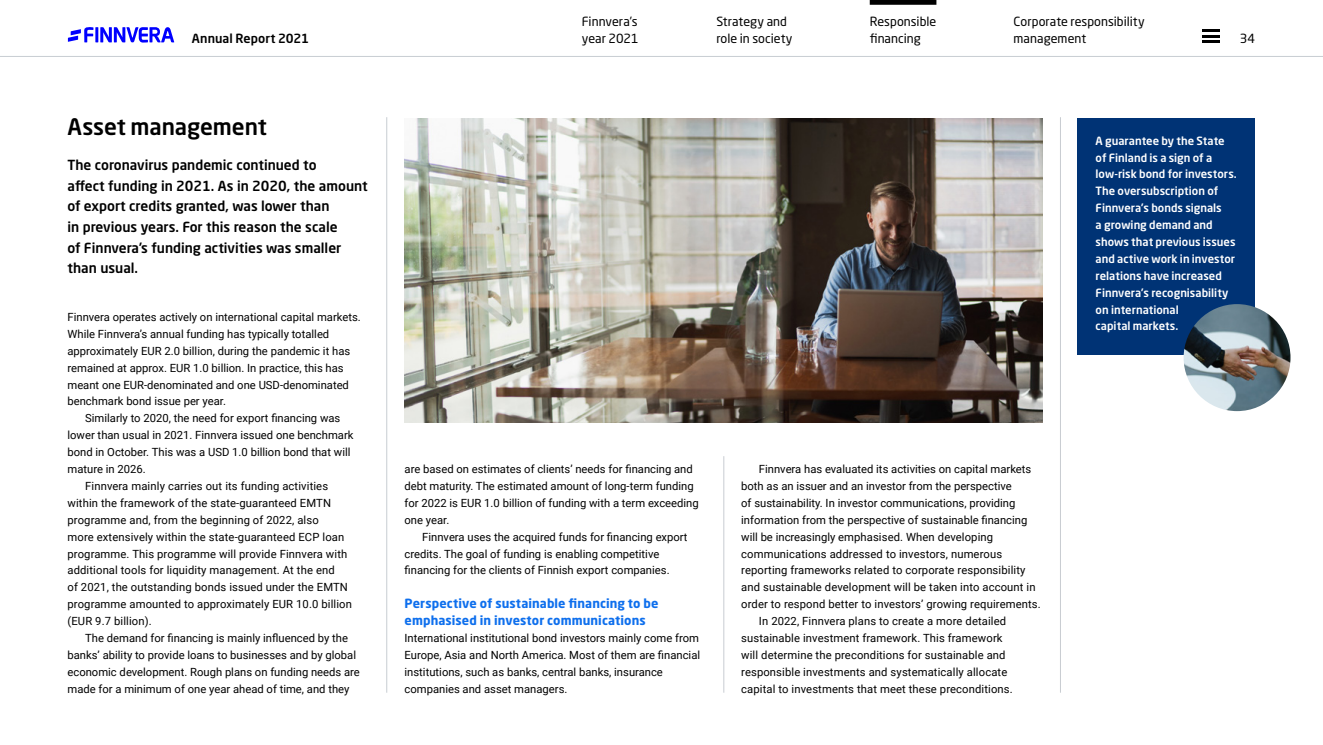
<style>
.page{position:relative;width:1323px;height:745px;background:#fff}
.page>*{position:absolute;margin:0;border:0;box-sizing:border-box;transform-origin:0 0}
.t1{font:500 22.5px "Neo Sans Std";letter-spacing:-.005em;color:#000}
.Lead_1{font:500 13.75px/20.6px "Neo Sans Std";color:#000}
.t2{font:12.5px/16.2px "Neo Sans Std";letter-spacing:.005em;color:#000}
.t3{font:700 12.5px/16.9px "Neo Sans Std";letter-spacing:.01em;color:#0e6fed}
.t4{font:500 12.5px "Neo Sans Std";letter-spacing:.005em;color:#000}
.Body_indent{font:11.25px/16.9px "Roboto";color:#000}
.Body{font:11.25px/16.9px "Roboto";color:#000}
.Infobox_white{font:500 11.25px/16.9px "Neo Sans Std";color:#fff}
</style>
<div class="page">
<hr style="left:386px;top:117px;width:1px;height:575px;background:#c8cdd2">
<hr style="left:1060px;top:117px;width:1px;height:575px;background:#c8cdd2">
<hr style="left:723px;top:456px;width:1px;height:236px;background:#c8cdd2">
<div style="left:1078px;top:118px;width:177px;height:236px;background:#003375"></div>
<img style="left:405px;top:118px;width:637px;height:304px">
<img style="left:1183px;top:304px;width:107px;height:107px;border-radius:53px">
<hr style="left:0;top:56px;width:1323px;height:1px;background:#c8cdd2">
<hr style="left:95px;top:27px;width:3px;height:15px;background:#00f">
<svg style="left:68px;top:27px;width:25px;height:15px"></svg>
<svg style="left:100px;top:27px;width:74px;height:16px"></svg>
<div style="left:870px;top:0;width:66px;height:5px;background:#000"></div>
<svg style="left:1202px;top:35px;width:17px;height:2px"></svg>
<hr style="left:1202px;top:40px;width:17px;height:3px;background:#000">
<hr style="left:1202px;top:29px;width:17px;height:3px;background:#000">
<p class="t2" style="left:582px;top:13px;width:58px">Finnvera’s year 2021</p>
<p class="t2" style="left:716px;top:13px;width:78px">Strategy and role in society</p>
<p class="t2" style="left:870px;top:13px;width:68px">Responsible financing</p>
<p class="t2" style="left:1014px;top:13px;width:133px">Corporate responsibility management</p>
<p class="t4" style="left:192px;top:30px;width:119px">Annual Report 2021</p>
<p class="t2" style="left:1240px;top:30px;width:17px">34</p>
<h1 class="t1" style="left:68px;top:113px;width:201px">Asset management</h1>
<p class="Lead_1" style="left:68px;top:154px;width:302px">The coronavirus pandemic continued to<br>affect funding in 2021. As in 2020, the amount of export credits granted, was lower than<br>in previous years. For this reason the scale<br>of Finnvera’s funding activities was smaller than usual.</p>
<p class="Body" style="left:68px;top:308px;width:295px">Finnvera operates actively on international capital markets.<br>While Finnvera’s annual funding has typically totalled approximately EUR 2.0 billion, during the pandemic it has remained at approx. EUR 1.0 billion. In practice, this has meant one EUR-denominated and one USD-denominated benchmark bond issue per year.</p>
<p class="Body_indent" style="left:68px;top:409px;width:287px;text-indent:18px">Similarly to 2020, the need for export financing was lower than usual in 2021. Finnvera issued one benchmark bond in October. This was a USD 1.0 billion bond that will mature in 2026.</p>
<p class="Body_indent" style="left:68px;top:477px;width:286px;text-indent:18px">Finnvera mainly carries out its funding activities within the framework of the state-guaranteed EMTN programme and, from the beginning of 2022, also<br>more extensively within the state-guaranteed ECP loan programme. This programme will provide Finnvera with additional tools for liquidity management. At the end<br>of 2021, the outstanding bonds issued under the EMTN programme amounted to approximately EUR 10.0 billion (EUR 9.7 billion).</p>
<p class="Body_indent" style="left:68px;top:628px;width:294px;text-indent:18px">The demand for financing is mainly influenced by the banks’ ability to provide loans to businesses and by global economic development. Rough plans on funding needs are made for a minimum of one year ahead of time, and they</p>
<p class="Body_indent" style="left:405px;top:460px;width:296px">are based on estimates of clients’ needs for financing and debt maturity. The estimated amount of long-term funding for 2022 is EUR 1.0 billion of funding with a term exceeding one year.</p>
<p class="Body_indent" style="left:405px;top:527px;width:285px;text-indent:18px">Finnvera uses the acquired funds for financing export credits. The goal of funding is enabling competitive financing for the clients of Finnish export companies.</p>
<h2 class="t3" style="left:405px;top:594px;width:255px">Perspective of sustainable financing to be emphasised in investor communications</h2>
<p class="Body" style="left:405px;top:628px;width:297px">International institutional bond investors mainly come from Europe, Asia and North America. Most of them are financial institutions, such as banks, central banks, insurance companies and asset managers.</p>
<p class="Body_indent" style="left:741px;top:460px;width:301px;text-indent:18px">Finnvera has evaluated its activities on capital markets both as an issuer and an investor from the perspective<br>of sustainability. In investor communications, providing information from the perspective of sustainable financing will be increasingly emphasised. When developing communications addressed to investors, numerous reporting frameworks related to corporate responsibility and sustainable development will be taken into account in order to respond better to investors’ growing requirements.</p>
<p class="Body_indent" style="left:741px;top:612px;width:273px;text-indent:18px">In 2022, Finnvera plans to create a more detailed sustainable investment framework. This framework will determine the preconditions for sustainable and responsible investments and systematically allocate capital to investments that meet these preconditions.</p>
<p class="Infobox_white" style="left:1095px;top:132px;width:143px">A guarantee by the State of Finland is a sign of a low-risk bond for investors.<br>The oversubscription of<br>Finnvera’s bonds signals<br>a growing demand and shows that previous issues and active work in investor relations have increased<br>Finnvera’s recognisability on international<br>capital markets.</p>
</div>
